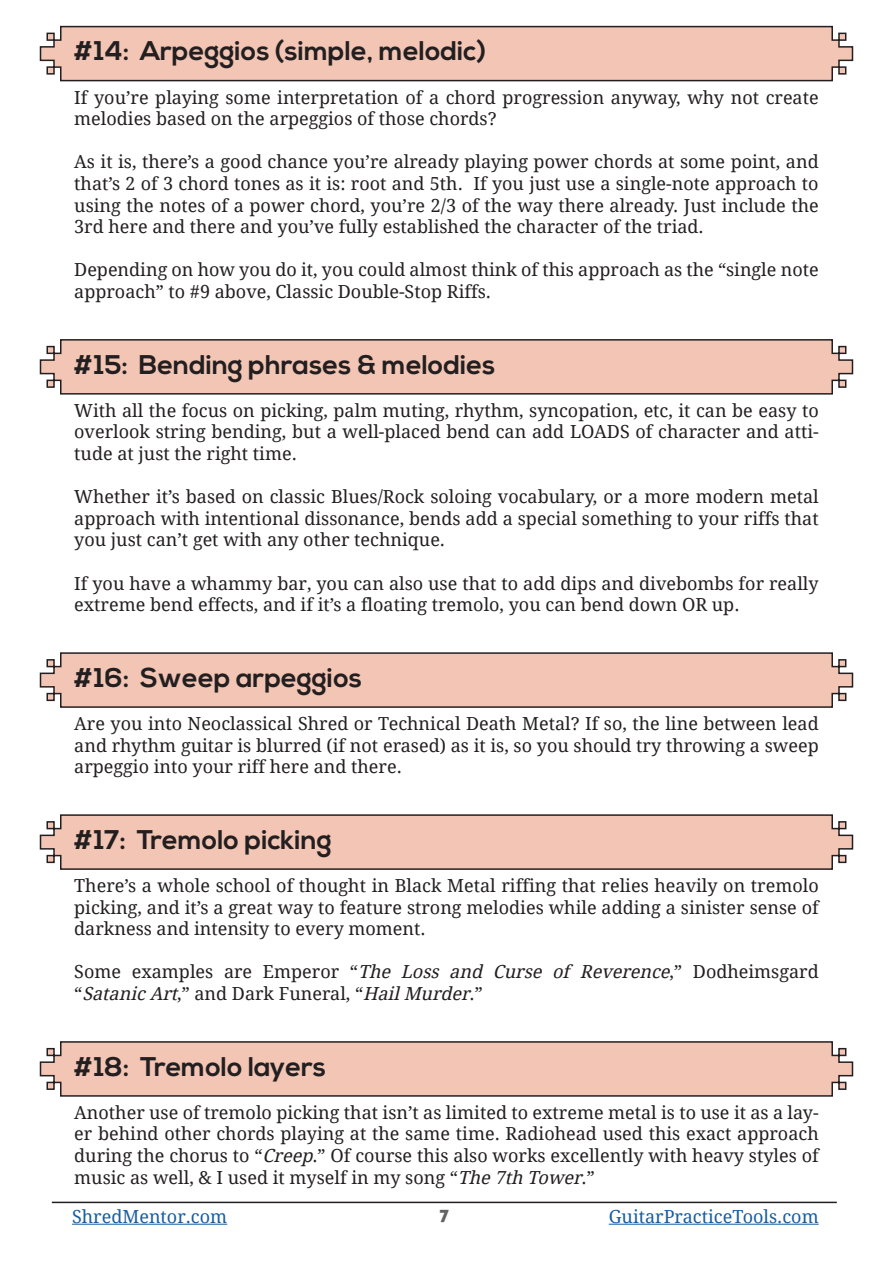
<style>
.page{position:relative;width:893px;height:1263px;background:#fff}
.page>*{position:absolute;margin:0;border:0;box-sizing:border-box;transform-origin:0 0}
.Riffing_Style_Header{font:700 27px "Nexa";color:#231f20}
.t1{font:18px/21.6px "Droid Serif";color:#231f20;text-align:justify}
.t2{font:18px "Droid Serif";color:#175d9e}
.t3{font:800 18px "Neufreit";color:#636366}
.s1{font-style:italic}
</style>
<div class="page">
<hr style="left:72px;top:1224px;width:155px;height:1px;background:#175d9e">
<hr style="left:609px;top:1224px;width:210px;height:1px;background:#175d9e">
<hr style="left:52px;top:1202px;width:785px;height:1px;background:#231f20">
<svg style="left:39px;top:25px;width:815px;height:57px;background:#e6beae"></svg>
<svg style="left:39px;top:339px;width:815px;height:56px;background:#e5bcad"></svg>
<svg style="left:39px;top:652px;width:815px;height:56px;background:#e5bcad"></svg>
<svg style="left:39px;top:814px;width:815px;height:56px;background:#e5bcad"></svg>
<svg style="left:39px;top:1041px;width:815px;height:56px;background:#e5bcad"></svg>
<p class="Riffing_Style_Header" style="left:74px;top:35px;width:413px">#14: Arpeggios (simple, melodic)</p>
<p class="t1" style="left:74px;top:87px;width:746px">If you’re playing some interpretation of a chord progression anyway, why not create melodies based on the arpeggios of those chords?</p>
<p class="t1" style="left:74px;top:151px;width:746px">As it is, there’s a good chance you’re already playing power chords at some point, and that’s 2 of 3 chord tones as it is: root and 5th. If you just use a single-note approach to using the notes of a power chord, you’re 2/3 of the way there already. Just include the 3rd here and there and you’ve fully established the character of the triad.</p>
<p class="t1" style="left:74px;top:259px;width:746px">Depending on how you do it, you could almost think of this approach as the “single note approach” to #9 above, Classic Double-Stop Riffs.</p>
<p class="Riffing_Style_Header" style="left:74px;top:349px;width:423px">#15: Bending phrases &amp; melodies</p>
<p class="t1" style="left:74px;top:400px;width:746px">With all the focus on picking, palm muting, rhythm, syncopation, etc, it can be easy to overlook string bending, but a well-placed bend can add LOADS of character and atti&shy;tude at just the right time.</p>
<p class="t1" style="left:74px;top:486px;width:746px">Whether it’s based on classic Blues/Rock soloing vocabulary, or a more modern metal approach with intentional dissonance, bends add a special something to your riffs that you just can’t get with any other technique.</p>
<p class="t1" style="left:74px;top:573px;width:746px">If you have a whammy bar, you can also use that to add dips and divebombs for really extreme bend effects, and if it’s a floating tremolo, you can bend down OR up.</p>
<p class="Riffing_Style_Header" style="left:74px;top:662px;width:289px">#16: Sweep arpeggios</p>
<p class="t1" style="left:74px;top:713px;width:746px">Are you into Neoclassical Shred or Technical Death Metal? If so, the line between lead and rhythm guitar is blurred (if not erased) as it is, so you should try throwing a sweep arpeggio into your riff here and there.</p>
<p class="Riffing_Style_Header" style="left:74px;top:824px;width:259px">#17: Tremolo picking</p>
<p class="t1" style="left:74px;top:875px;width:746px">There’s a whole school of thought in Black Metal riffing that relies heavily on tremolo picking, and it’s a great way to feature strong melodies while adding a sinister sense of darkness and intensity to every moment.</p>
<p class="t1" style="left:74px;top:961px;width:746px">Some examples are Emperor “<span class="s1">The Loss and Curse of Reverence</span>,” Dodheimsgard “ <span class="s1">SatanicArt</span>, ” a n d D a r k F u n e r a l , “ <span class="s1">HailMurder</span>. ”</p>
<p class="Riffing_Style_Header" style="left:74px;top:1051px;width:253px">#18: Tremolo layers</p>
<p class="t1" style="left:74px;top:1102px;width:746px">Another use of tremolo picking that isn’t as limited to extreme metal is to use it as a lay&shy;er behind other chords playing at the same time. Radiohead used this exact approach during the chorus to “<span class="s1">Creep</span>.” Of course this also works excellently with heavy styles of music as well, &amp; I used it myself in my song “<span class="s1">The 7th Tower</span>.”</p>
<p class="t2" style="left:72px;top:1206px;width:157px">ShredMentor.com</p>
<p class="t3" style="left:440px;top:1205px;width:10px">7</p>
<p class="t2" style="left:609px;top:1206px;width:211px">GuitarPracticeTools.com</p>
</div>
